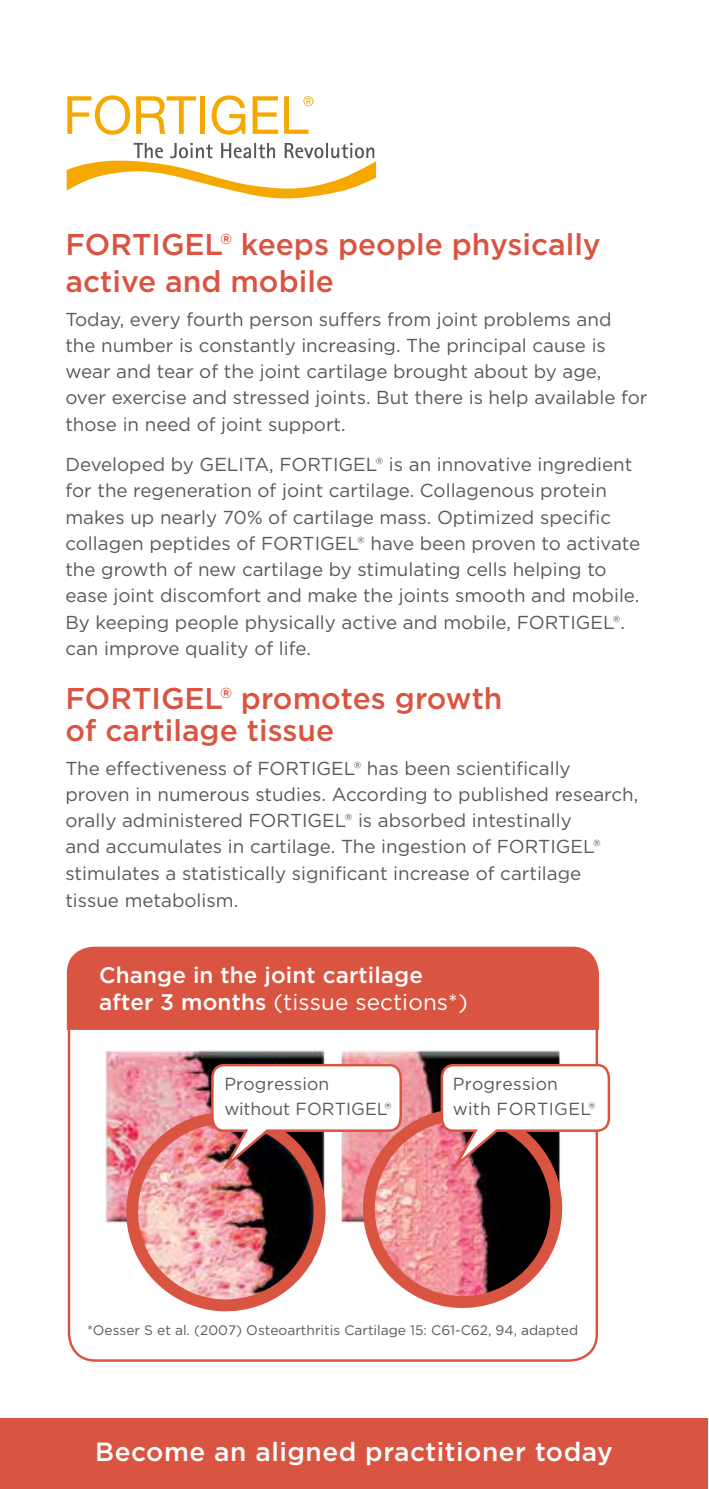
<style>
.page{position:relative;width:709px;height:1489px;background:#fff}
.page>*{position:absolute;margin:0;border:0;box-sizing:border-box;transform-origin:0 0}
.t1{font:500 30px/37.5px "Gotham";color:#d95541}
.t2{font:500 26.25px "Gotham";letter-spacing:.02em;color:#fff}
.t3{font:500 22.5px/27px "Gotham";letter-spacing:.005em;color:#fff}
.t4{font:18.75px/26.2px "Gotham";color:#58595b}
.t5{font:17.5px/25.5px "Gotham";letter-spacing:.01em;color:#58595b}
.t6{font:13.75px "Gotham";color:#58595b}
.s1{font-weight:400}
</style>
<div class="page">
<div style="left:0;top:1417px;width:708px;height:71px;background:#d95541"></div>
<svg style="left:67px;top:95px;width:63px;height:40px"></svg>
<svg style="left:136px;top:96px;width:60px;height:38px"></svg>
<div style="left:200px;top:96px;width:5px;height:38px;background:#f5a800"></div>
<svg style="left:212px;top:95px;width:33px;height:40px"></svg>
<svg style="left:252px;top:96px;width:26px;height:38px"></svg>
<svg style="left:284px;top:96px;width:29px;height:38px"></svg>
<svg style="left:67px;top:143px;width:309px;height:56px"></svg>
<div style="left:67px;top:946px;width:532px;height:83px;background:#d95541"></div>
<img style="left:105px;top:1050px;width:455px;height:173px">
<svg style="left:124px;top:1101px;width:137px;height:211px"></svg>
<svg style="left:132px;top:1062px;width:479px;height:243px"></svg>
<h1 class="t1" style="left:65px;top:225px;width:537px">FORTIGEL® keeps people physically active and mobile</h1>
<p class="t4" style="left:65px;top:305px;width:583px">Today, every fourth person suffers from joint problems and<br>the number is constantly increasing. The principal cause is wear and tear of the joint cartilage brought about by age,<br>over exercise and stressed joints. But there is help available for those in need of joint support.</p>
<p class="t4" style="left:65px;top:451px;width:576px">Developed by GELITA, FORTIGEL® is an innovative ingredient for the regeneration of joint cartilage. Collagenous protein makes up nearly 70% of cartilage mass. Optimized specific collagen peptides of FORTIGEL® have been proven to activate the growth of new cartilage by stimulating cells helping to ease joint discomfort and make the joints smooth and mobile.<br>By keeping people physically active and mobile, FORTIGEL®. can improve quality of life.</p>
<h1 class="t1" style="left:65px;top:681px;width:438px;line-height:32.5px">FORTIGEL® promotes growth of cartilage tissue</h1>
<p class="t4" style="left:65px;top:754px;width:574px">The effectiveness of FORTIGEL® has been scientifically proven in numerous studies. According to published research, orally administered FORTIGEL® is absorbed intestinally<br>and accumulates in cartilage. The ingestion of FORTIGEL® stimulates a statistically significant increase of cartilage tissue metabolism.</p>
<p class="t3" style="left:99px;top:961px;width:370px">Change in the joint cartilage after 3 months <span class="s1">(tissue sections*)</span></p>
<p class="t5" style="left:224px;top:1070px;width:168px">Progression without FORTIGEL®</p>
<p class="t5" style="left:453px;top:1070px;width:144px">Progression with FORTIGEL®</p>
<p class="t6" style="left:87px;top:1321px;width:492px">*Oesser S et al. (2007) Osteoarthritis Cartilage 15: C61-C62, 94, adapted</p>
<h2 class="t2" style="left:95px;top:1434px;width:519px">Become an aligned practitioner today</h2>
</div>
